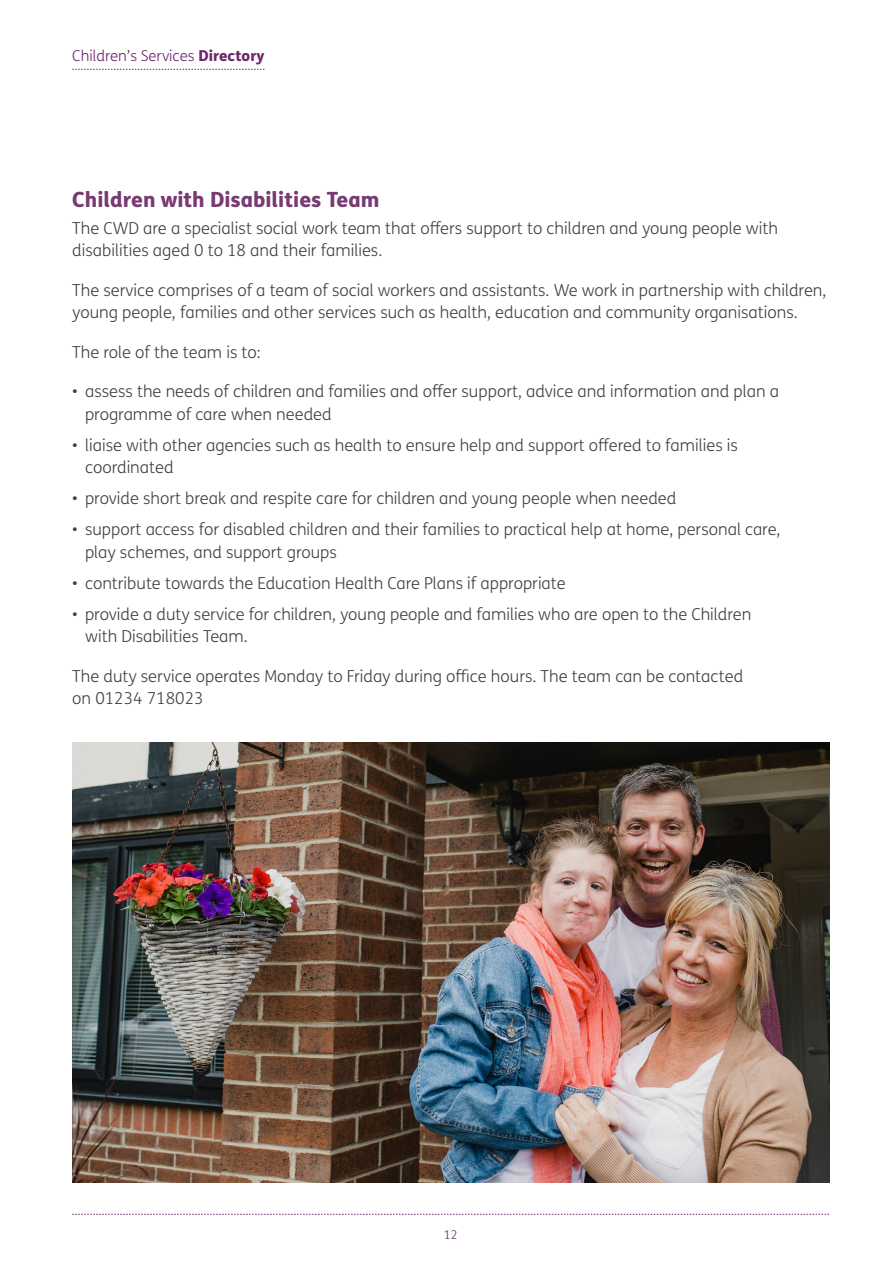
<style>
.page{position:relative;width:893px;height:1263px;background:#fff}
.page>*{position:absolute;margin:0;border:0;box-sizing:border-box;transform-origin:0 0}
.Heading_2{font:800 21px "FS Me Pro";color:#773a73}
.Body_Text{font:300 16.5px/22.5px "FS Me Pro";color:#414042}
.t1{font:300 15px "FS Me Pro";color:#6d276a}
.t2{font:300 12px "FS Me Pro";color:#6d276a}
.s1{font-weight:800}
</style>
<div class="page">
<svg style="left:72px;top:1214px;width:757px;height:1px"></svg>
<svg style="left:72px;top:69px;width:192px;height:1px"></svg>
<img style="left:72px;top:742px;width:757px;height:440px">
<p class="t1" style="left:72px;top:45px;width:194px">Children’s Services <span class="s1">Directory</span></p>
<p class="Heading_2" style="left:72px;top:183px;width:309px">Children with Disabilities Team</p>
<p class="Body_Text" style="left:72px;top:216px;width:707px">The CWD are a specialist social work team that offers support to children and young people with disabilities aged 0 to 18 and their families.</p>
<p class="Body_Text" style="left:72px;top:278px;width:756px">The service comprises of a team of social workers and assistants. We work in partnership with children, young people, families and other services such as health, education and community organisations.</p>
<p class="Body_Text" style="left:72px;top:340px;width:190px">The role of the team is to:</p>
<p class="Body_Text" style="left:85px;top:380px;width:695px;text-indent:-13px">• assess the needs of children and families and offer support, advice and information and plan a programme of care when needed</p>
<p class="Body_Text" style="left:85px;top:433px;width:654px;text-indent:-13px">• liaise with other agencies such as health to ensure help and support offered to families is coordinated</p>
<p class="Body_Text" style="left:72px;top:487px;width:606px">• provide short break and respite care for children and young people when needed</p>
<p class="Body_Text" style="left:85px;top:518px;width:697px;text-indent:-13px">• support access for disabled children and their families to practical help at home, personal care, play schemes, and support groups</p>
<p class="Body_Text" style="left:72px;top:571px;width:495px">• contribute towards the Education Health Care Plans if appropriate</p>
<p class="Body_Text" style="left:85px;top:602px;width:668px;text-indent:-13px">• provide a duty service for children, young people and families who are open to the Children with Disabilities Team.</p>
<p class="Body_Text" style="left:72px;top:664px;width:672px">The duty service operates Monday to Friday during office hours. The team can be contacted on 01234 718023</p>
<p class="t2" style="left:444px;top:1226px;width:15px">12</p>
</div>
